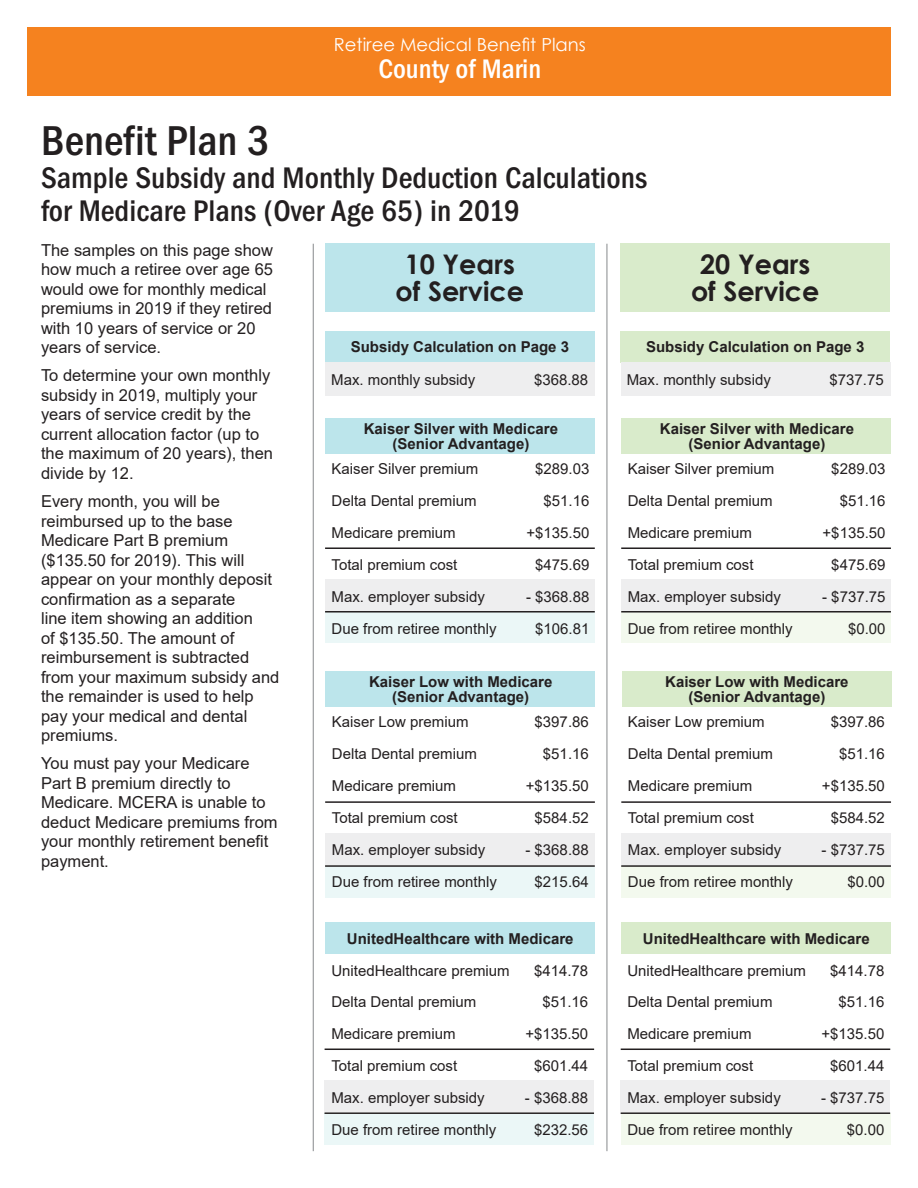
<style>
.page{position:relative;width:918px;height:1188px;background:#fff}
.page>*{position:absolute;margin:0;border:0;box-sizing:border-box;transform-origin:0 0}
.t1{font:42px "Franklin Gothic Medi Cond C";color:#231f20}
.t2{font:30px/33px "Franklin Gothic Medi Cond C";color:#231f20}
.t3{font:700 27px/27px "Century Gothic";color:#231f20;text-align:center}
.t4{font:27px "Franklin Gothic Medi Cond C";color:#fff}
.t5{font:18px "Century Gothic";color:#fff}
.t6{font:16.5px/19.5px "Arial";color:#231f20}
.t7{font:15px "Arial";color:#231f20}
.t8{font:700 15px/15px "Arial";color:#231f20;text-align:center}
</style>
<div class="page">
<div style="left:621px;top:331px;width:269px;height:31px;background:#d9ebcb"></div>
<div style="left:27px;top:27px;width:864px;height:68px;background:#f5821f"></div>
<hr style="left:313px;top:244px;width:1px;height:907px;background:#949698">
<div style="left:620px;top:244px;width:270px;height:68px;background:#d9ebcb"></div>
<div style="left:325px;top:244px;width:270px;height:68px;background:#bce5eb"></div>
<div style="left:325px;top:1081px;width:269px;height:31px;background:#eeeeef"></div>
<hr style="left:325px;top:1049px;width:269px;height:1px;background:#231f20">
<div style="left:325px;top:1113px;width:269px;height:31px;background:#ebf7f7"></div>
<hr style="left:324px;top:1112px;width:270px;height:2px;background:#231f20">
<div style="left:325px;top:922px;width:270px;height:32px;background:#bce5eb"></div>
<div style="left:325px;top:580px;width:270px;height:31px;background:#eeeeef"></div>
<hr style="left:325px;top:547px;width:270px;height:2px;background:#231f20">
<div style="left:325px;top:612px;width:270px;height:31px;background:#ebf7f7"></div>
<hr style="left:325px;top:611px;width:270px;height:2px;background:#231f20">
<div style="left:325px;top:418px;width:270px;height:35px;background:#bce5eb"></div>
<div style="left:325px;top:834px;width:270px;height:31px;background:#eeeeef"></div>
<hr style="left:325px;top:801px;width:270px;height:2px;background:#231f20">
<div style="left:325px;top:866px;width:270px;height:31px;background:#ebf7f7"></div>
<hr style="left:325px;top:865px;width:270px;height:2px;background:#231f20">
<div style="left:326px;top:671px;width:269px;height:35px;background:#bce5eb"></div>
<hr style="left:606px;top:244px;width:2px;height:907px;background:#949698">
<div style="left:621px;top:362px;width:269px;height:34px;background:#eeeeef"></div>
<div style="left:325px;top:331px;width:270px;height:31px;background:#bce5eb"></div>
<div style="left:325px;top:362px;width:270px;height:34px;background:#eeeeef"></div>
<div style="left:621px;top:1081px;width:269px;height:31px;background:#eeeeef"></div>
<hr style="left:621px;top:1049px;width:269px;height:1px;background:#231f20">
<div style="left:621px;top:1113px;width:269px;height:31px;background:#f3f9ee"></div>
<hr style="left:621px;top:1112px;width:269px;height:2px;background:#231f20">
<div style="left:621px;top:922px;width:270px;height:32px;background:#d9ebcb"></div>
<div style="left:621px;top:580px;width:270px;height:31px;background:#eeeeef"></div>
<hr style="left:621px;top:547px;width:270px;height:2px;background:#231f20">
<div style="left:621px;top:612px;width:270px;height:31px;background:#f3f9ee"></div>
<hr style="left:621px;top:611px;width:270px;height:2px;background:#231f20">
<div style="left:621px;top:418px;width:270px;height:35px;background:#d9ebcb"></div>
<div style="left:621px;top:834px;width:270px;height:31px;background:#eeeeef"></div>
<hr style="left:621px;top:801px;width:270px;height:2px;background:#231f20">
<div style="left:621px;top:866px;width:270px;height:31px;background:#f3f9ee"></div>
<hr style="left:621px;top:865px;width:270px;height:2px;background:#231f20">
<div style="left:622px;top:671px;width:269px;height:35px;background:#d9ebcb"></div>
<p class="t5" style="left:334px;top:32px;width:253px">Retiree Medical Benefit Plans</p>
<h3 class="t4" style="left:378px;top:54px;width:165px">County of Marin</h3>
<h1 class="t1" style="left:41px;top:118px;width:230px">Benefit Plan 3</h1>
<h2 class="t2" style="left:41px;top:161px;width:608px">Sample Subsidy and Monthly Deduction Calculations for Medicare Plans (Over Age 65) in 2019</h2>
<h3 class="t3" style="left:396px;top:250px;width:130px">10 Years of Service</h3>
<h3 class="t3" style="left:691px;top:250px;width:130px">20 Years of Service</h3>
<p class="t6" style="left:41px;top:240px;width:234px">The samples on this page show how much a retiree over age 65 would owe for monthly medical premiums in 2019 if they retired with 10 years of service or 20 years of service.</p>
<p class="t6" style="left:41px;top:366px;width:234px">To determine your own monthly subsidy in 2019, multiply your years of service credit by the current allocation factor (up to the maximum of 20 years), then divide by 12.</p>
<p class="t6" style="left:41px;top:491px;width:240px">Every month, you will be reimbursed up to the base<br>Medicare Part B premium ($135.50 for 2019). This will appear on your monthly deposit confirmation as a separate<br>line item showing an addition<br>of $135.50. The amount of reimbursement is subtracted from your maximum subsidy and the remainder is used to help pay your medical and dental premiums.</p>
<p class="t6" style="left:41px;top:754px;width:238px">You must pay your Medicare<br>Part B premium directly to<br>Medicare. MCERA is unable to deduct Medicare premiums from your monthly retirement benefit payment.</p>
<p class="t8" style="left:351px;top:340px;width:220px">Subsidy Calculation on Page 3</p>
<p class="t7" style="left:331px;top:369px;width:146px">Max. monthly subsidy</p>
<p class="t7" style="left:534px;top:369px;width:56px">$368.88</p>
<p class="t7" style="left:627px;top:369px;width:146px">Max. monthly subsidy</p>
<p class="t7" style="left:829px;top:369px;width:56px">$737.75</p>
<p class="t8" style="left:364px;top:421px;width:196px">Kaiser Silver with Medicare (Senior Advantage)</p>
<p class="t7" style="left:332px;top:459px;width:148px">Kaiser Silver premium</p>
<p class="t7" style="left:535px;top:459px;width:56px">$289.03</p>
<p class="t7" style="left:332px;top:491px;width:147px">Delta Dental premium</p>
<p class="t7" style="left:544px;top:491px;width:47px">$51.16</p>
<p class="t7" style="left:332px;top:522px;width:126px">Medicare premium</p>
<p class="t7" style="left:526px;top:522px;width:64px">+$135.50</p>
<p class="t7" style="left:332px;top:554px;width:127px">Total premium cost</p>
<p class="t7" style="left:535px;top:554px;width:56px">$475.69</p>
<p class="t7" style="left:332px;top:586px;width:155px">Max. employer subsidy</p>
<p class="t7" style="left:526px;top:586px;width:65px">- $368.88</p>
<p class="t7" style="left:332px;top:618px;width:167px">Due from retiree monthly</p>
<p class="t7" style="left:535px;top:618px;width:56px">$106.81</p>
<p class="t8" style="left:369px;top:674px;width:185px">Kaiser Low with Medicare (Senior Advantage)</p>
<p class="t7" style="left:332px;top:712px;width:138px">Kaiser Low premium</p>
<p class="t7" style="left:535px;top:712px;width:56px">$397.86</p>
<p class="t7" style="left:332px;top:743px;width:147px">Delta Dental premium</p>
<p class="t7" style="left:543px;top:743px;width:47px">$51.16</p>
<p class="t7" style="left:332px;top:775px;width:126px">Medicare premium</p>
<p class="t7" style="left:526px;top:775px;width:64px">+$135.50</p>
<p class="t7" style="left:332px;top:807px;width:127px">Total premium cost</p>
<p class="t7" style="left:535px;top:807px;width:56px">$584.52</p>
<p class="t7" style="left:332px;top:839px;width:155px">Max. employer subsidy</p>
<p class="t7" style="left:525px;top:839px;width:65px">- $368.88</p>
<p class="t7" style="left:332px;top:871px;width:167px">Due from retiree monthly</p>
<p class="t7" style="left:535px;top:871px;width:56px">$215.64</p>
<p class="t8" style="left:646px;top:340px;width:220px">Subsidy Calculation on Page 3</p>
<p class="t8" style="left:660px;top:421px;width:196px">Kaiser Silver with Medicare (Senior Advantage)</p>
<p class="t7" style="left:628px;top:459px;width:148px">Kaiser Silver premium</p>
<p class="t7" style="left:831px;top:459px;width:56px">$289.03</p>
<p class="t7" style="left:628px;top:491px;width:147px">Delta Dental premium</p>
<p class="t7" style="left:840px;top:491px;width:47px">$51.16</p>
<p class="t7" style="left:628px;top:522px;width:126px">Medicare premium</p>
<p class="t7" style="left:823px;top:522px;width:64px">+$135.50</p>
<p class="t7" style="left:628px;top:554px;width:127px">Total premium cost</p>
<p class="t7" style="left:831px;top:554px;width:56px">$475.69</p>
<p class="t7" style="left:628px;top:586px;width:155px">Max. employer subsidy</p>
<p class="t7" style="left:822px;top:586px;width:65px">- $737.75</p>
<p class="t7" style="left:628px;top:618px;width:167px">Due from retiree monthly</p>
<p class="t7" style="left:848px;top:618px;width:39px">$0.00</p>
<p class="t8" style="left:665px;top:674px;width:185px">Kaiser Low with Medicare (Senior Advantage)</p>
<p class="t7" style="left:628px;top:712px;width:138px">Kaiser Low premium</p>
<p class="t7" style="left:831px;top:712px;width:56px">$397.86</p>
<p class="t7" style="left:628px;top:743px;width:147px">Delta Dental premium</p>
<p class="t7" style="left:839px;top:743px;width:47px">$51.16</p>
<p class="t7" style="left:628px;top:775px;width:126px">Medicare premium</p>
<p class="t7" style="left:822px;top:775px;width:64px">+$135.50</p>
<p class="t7" style="left:628px;top:807px;width:127px">Total premium cost</p>
<p class="t7" style="left:831px;top:807px;width:56px">$584.52</p>
<p class="t7" style="left:628px;top:839px;width:155px">Max. employer subsidy</p>
<p class="t7" style="left:822px;top:839px;width:65px">- $737.75</p>
<p class="t7" style="left:628px;top:871px;width:167px">Due from retiree monthly</p>
<p class="t7" style="left:847px;top:871px;width:39px">$0.00</p>
<p class="t8" style="left:347px;top:931px;width:228px">UnitedHealthcare with Medicare</p>
<p class="t7" style="left:331px;top:960px;width:180px">UnitedHealthcare premium</p>
<p class="t7" style="left:534px;top:960px;width:56px">$414.78</p>
<p class="t7" style="left:331px;top:992px;width:147px">Delta Dental premium</p>
<p class="t7" style="left:542px;top:992px;width:47px">$51.16</p>
<p class="t7" style="left:331px;top:1024px;width:126px">Medicare premium</p>
<p class="t7" style="left:525px;top:1024px;width:64px">+$135.50</p>
<p class="t7" style="left:331px;top:1056px;width:127px">Total premium cost</p>
<p class="t7" style="left:534px;top:1056px;width:56px">$601.44</p>
<p class="t7" style="left:331px;top:1087px;width:155px">Max. employer subsidy</p>
<p class="t7" style="left:525px;top:1087px;width:65px">- $368.88</p>
<p class="t7" style="left:331px;top:1119px;width:167px">Due from retiree monthly</p>
<p class="t7" style="left:534px;top:1119px;width:56px">$232.56</p>
<p class="t8" style="left:643px;top:931px;width:228px">UnitedHealthcare with Medicare</p>
<p class="t7" style="left:627px;top:960px;width:180px">UnitedHealthcare premium</p>
<p class="t7" style="left:830px;top:960px;width:56px">$414.78</p>
<p class="t7" style="left:627px;top:992px;width:147px">Delta Dental premium</p>
<p class="t7" style="left:839px;top:992px;width:47px">$51.16</p>
<p class="t7" style="left:627px;top:1024px;width:126px">Medicare premium</p>
<p class="t7" style="left:821px;top:1024px;width:64px">+$135.50</p>
<p class="t7" style="left:627px;top:1056px;width:127px">Total premium cost</p>
<p class="t7" style="left:830px;top:1056px;width:56px">$601.44</p>
<p class="t7" style="left:627px;top:1087px;width:155px">Max. employer subsidy</p>
<p class="t7" style="left:821px;top:1087px;width:65px">- $737.75</p>
<p class="t7" style="left:627px;top:1119px;width:167px">Due from retiree monthly</p>
<p class="t7" style="left:847px;top:1119px;width:39px">$0.00</p>
</div>
